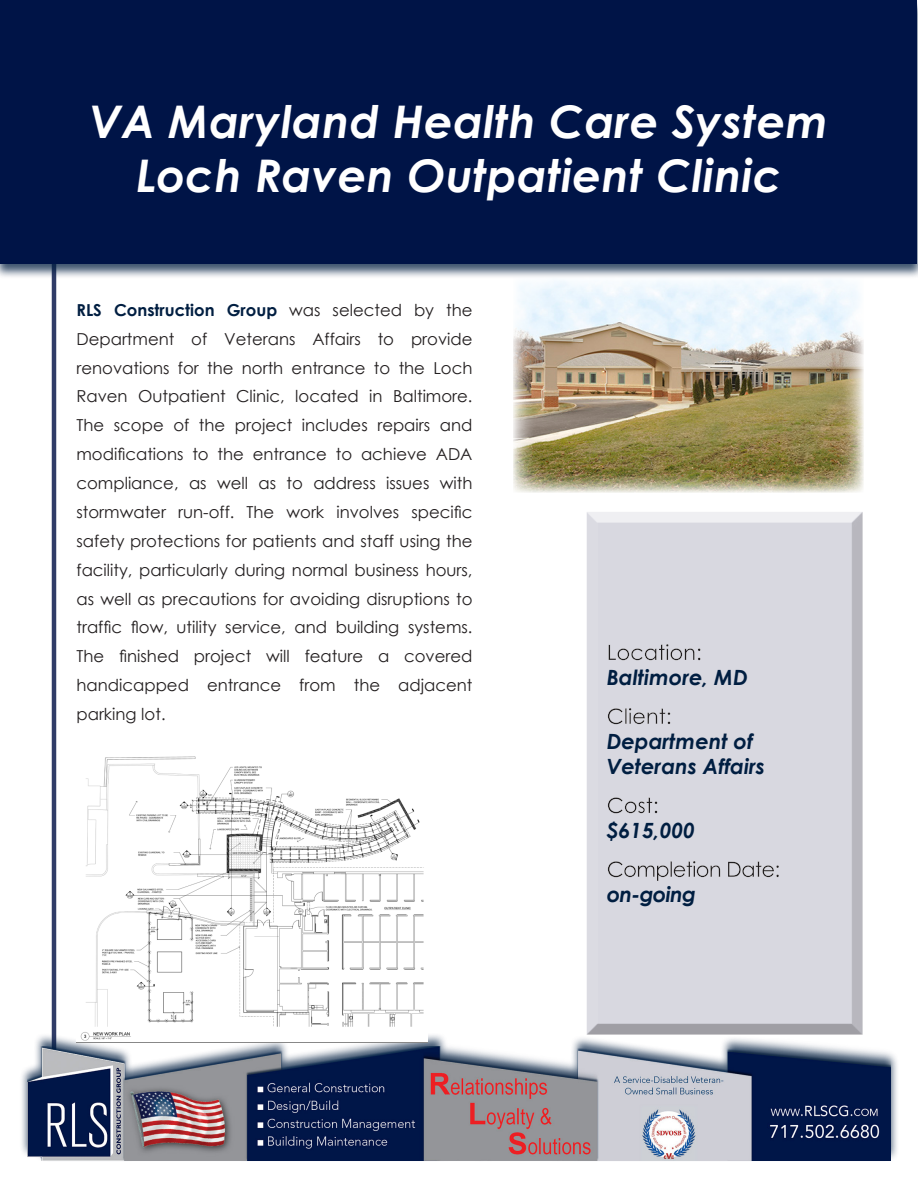
<style>
.page{position:relative;width:918px;height:1188px;background:#fff}
.page>*{position:absolute;margin:0;border:0;box-sizing:border-box;transform-origin:0 0}
.t1{font:italic 700 45px "Century Gothic";letter-spacing:.01em;color:#fff}
.t2{font:italic 700 21px/25.2px "Century Gothic";color:#001e41}
.t3{font:16.5px/28.8px "Century Gothic";color:#231f20;text-align:justify}
.s1{font-weight:700;color:#001e41}
</style>
<div class="page">
<hr style="left:52px;top:54px;width:4px;height:1080px;background:#303c67">
<div style="left:19px;top:1032px;width:880px;height:130px;background:#001e41;opacity:.75"></div>
<img style="left:27px;top:1047px;width:864px;height:114px">
<div style="left:0;top:0;width:918px;height:279px;background:#001e41;opacity:.75"></div>
<div style="left:1px;top:1px;width:916px;height:263px;background:#001447"></div>
<div style="left:586px;top:511px;width:277px;height:524px;background:#231f20;opacity:.75"></div>
<img style="left:513px;top:277px;width:351px;height:216px">
<img style="left:76px;top:756px;width:351px;height:287px">
<p class="t1" style="left:90px;top:88px;width:740px">VA Maryland Health Care System</p>
<p class="t1" style="left:136px;top:142px;width:647px">Loch Raven Outpatient Clinic</p>
<p class="t3" style="left:76px;top:295px;width:398px"><span class="s1">RLS Construction Group</span> was selected by the Department of Veterans Affairs to provide renovations for the north entrance to the Loch Raven Outpatient Clinic, located in Baltimore.<br>The scope of the project includes repairs and modifications to the entrance to achieve ADA compliance, as well as to address issues with stormwater run-off. The work involves specific safety protections for patients and staff using the facility, particularly during normal business hours, as well as precautions for avoiding disruptions to traffic flow, utility service, and building systems.<br>The finished project will feature a covered handicapped entrance from the adjacent parking lot.</p>
<p class="t2" style="left:607px;top:664px;width:143px">Baltimore, MD</p>
<p class="t2" style="left:607px;top:728px;width:160px">Department of<br>Veterans Affairs</p>
<p class="t2" style="left:607px;top:817px;width:90px">$615,000</p>
<p class="t2" style="left:607px;top:881px;width:91px">on-going</p>
</div>
